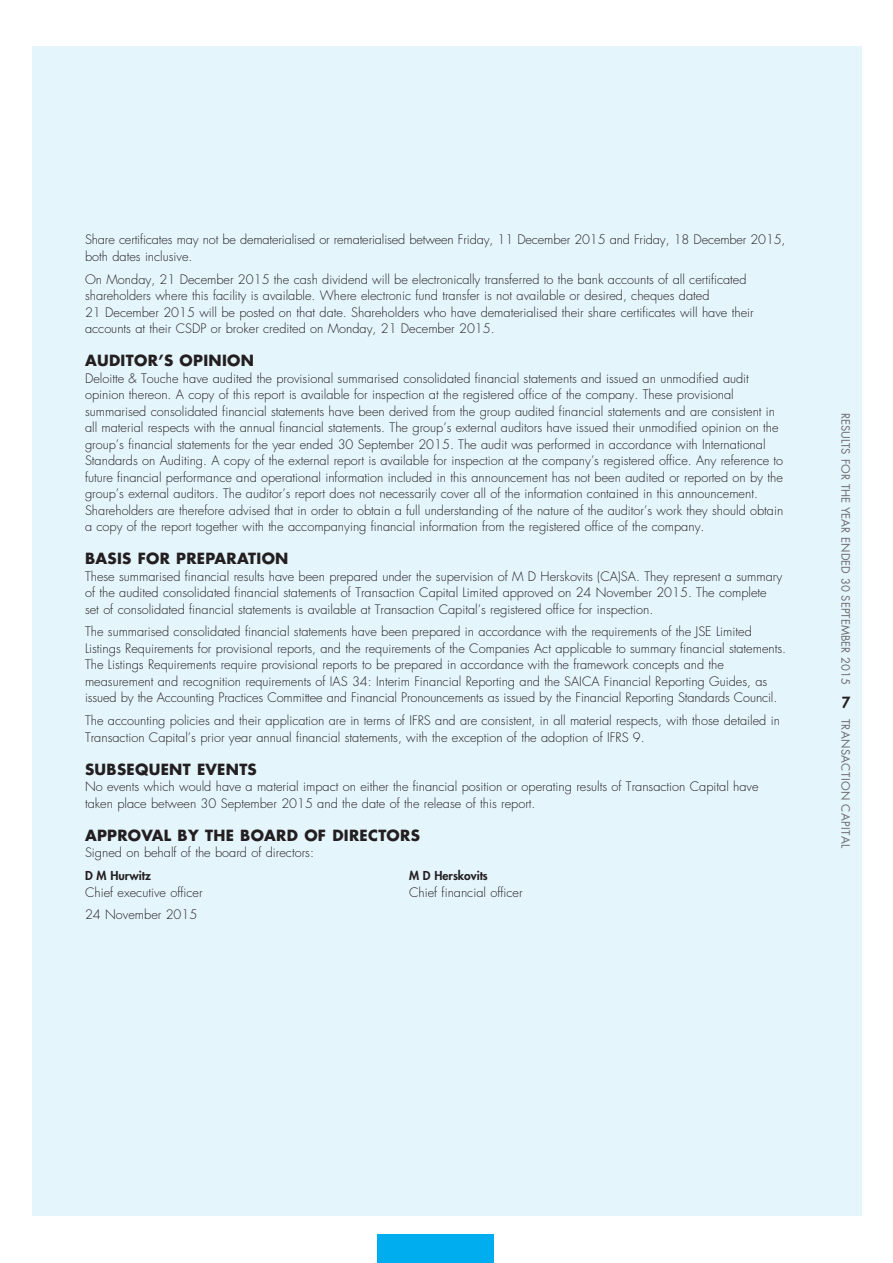
<style>
.page{position:relative;width:893px;height:1263px;background:#fff}
.page>*{position:absolute;margin:0;border:0;box-sizing:border-box;transform-origin:0 0}
.t1{font:700 15px "Futura Std";letter-spacing:.02em;color:#231f20}
.t2{font:800 15px "Futura Std";color:#231f20}
.t3{font:300 12.75px/16.5px "Futura Std";color:#231f20}
.t4{font:800 12px "Futura Std";color:#231f20}
.t5{font:11.25px "Futura Std";color:#6c6d70}
.t6{font:11.25px "Futura Std";letter-spacing:.03em;color:#6c6d70}
</style>
<div class="page">
<div style="left:32px;top:47px;width:829px;height:1169px;background:#e5f5fc"></div>
<div style="left:378px;top:1235px;width:116px;height:28px;background:#00aeef"></div>
<p class="t3" style="left:85px;top:232px;width:702px">Share certificates may not be dematerialised or rematerialised between Friday, 11 December 2015 and Friday, 18 December 2015, both dates inclusive.</p>
<p class="t3" style="left:85px;top:271px;width:670px">On Monday, 21 December 2015 the cash dividend will be electronically transferred to the bank accounts of all certificated shareholders where this facility is available. Where electronic fund transfer is not available or desired, cheques dated<br>21 December 2015 will be posted on that date. Shareholders who have dematerialised their share certificates will have their accounts at their CSDP or broker credited on Monday, 21 December 2015.</p>
<p class="t1" style="left:85px;top:351px;width:170px">AUDITOR’S OPINION</p>
<p class="t3" style="left:85px;top:370px;width:700px">Deloitte &amp; Touche have audited the provisional summarised consolidated financial statements and issued an unmodified audit opinion thereon. A copy of this report is available for inspection at the registered office of the company. These provisional summarised consolidated financial statements have been derived from the group audited financial statements and are consistent in all material respects with the annual financial statements. The group’s external auditors have issued their unmodified opinion on the group’s financial statements for the year ended 30 September 2015. The audit was performed in accordance with International Standards on Auditing. A copy of the external report is available for inspection at the company’s registered office. Any reference to future financial performance and operational information included in this announcement has not been audited or reported on by the group’s external auditors. The auditor’s report does not necessarily cover all of the information contained in this announcement.<br>Shareholders are therefore advised that in order to obtain a full understanding of the nature of the auditor’s work they should obtain a copy of the report together with the accompanying financial information from the registered office of the company.</p>
<p class="t1" style="left:85px;top:548px;width:205px">BASIS FOR PREPARATION</p>
<p class="t3" style="left:85px;top:568px;width:699px">These summarised financial results have been prepared under the supervision of M D Herskovits (CA)SA. They represent a summary of the audited consolidated financial statements of Transaction Capital Limited approved on 24 November 2015. The complete set of consolidated financial statements is available at Transaction Capital’s registered office for inspection.</p>
<p class="t3" style="left:85px;top:624px;width:703px">The summarised consolidated financial statements have been prepared in accordance with the requirements of the JSE Limited Listings Requirements for provisional reports, and the requirements of the Companies Act applicable to summary financial statements.<br>The Listings Requirements require provisional reports to be prepared in accordance with the framework concepts and the measurement and recognition requirements of IAS 34: Interim Financial Reporting and the SAICA Financial Reporting Guides, as issued by the Accounting Practices Committee and Financial Pronouncements as issued by the Financial Reporting Standards Council.</p>
<p class="t3" style="left:85px;top:713px;width:696px">The accounting policies and their application are in terms of IFRS and are consistent, in all material respects, with those detailed in<br>Transaction Capital’s prior year annual financial statements, with the exception of the adoption of IFRS 9.</p>
<p class="t1" style="left:85px;top:759px;width:173px">SUBSEQUENT EVENTS</p>
<p class="t3" style="left:85px;top:779px;width:675px">No events which would have a material impact on either the financial position or operating results of Transaction Capital have taken place between 30 September 2015 and the date of the release of this report.</p>
<p class="t1" style="left:85px;top:825px;width:336px">APPROVAL BY THE BOARD OF DIRECTORS</p>
<p class="t3" style="left:85px;top:845px;width:230px">Signed on behalf of the board of directors:</p>
<p class="t4" style="left:85px;top:868px;width:67px">D M Hurwitz</p>
<p class="t4" style="left:409px;top:868px;width:80px">M D Herskovits</p>
<p class="t3" style="left:85px;top:884px;width:119px">Chief executive officer</p>
<p class="t3" style="left:409px;top:884px;width:115px">Chief financial officer</p>
<p class="t3" style="left:85px;top:907px;width:114px">24 November 2015</p>
<p class="t5" style="left:853px;top:413px;width:273px;rotate:90deg">RESULTS FOR THE YEAR ENDED 30 SEPTEMBER 2015</p>
<p class="t2" style="left:842px;top:693px;width:10px">7</p>
<p class="t6" style="left:853px;top:719px;width:131px;rotate:90deg">TRANSACTION CAPITAL</p>
</div>
